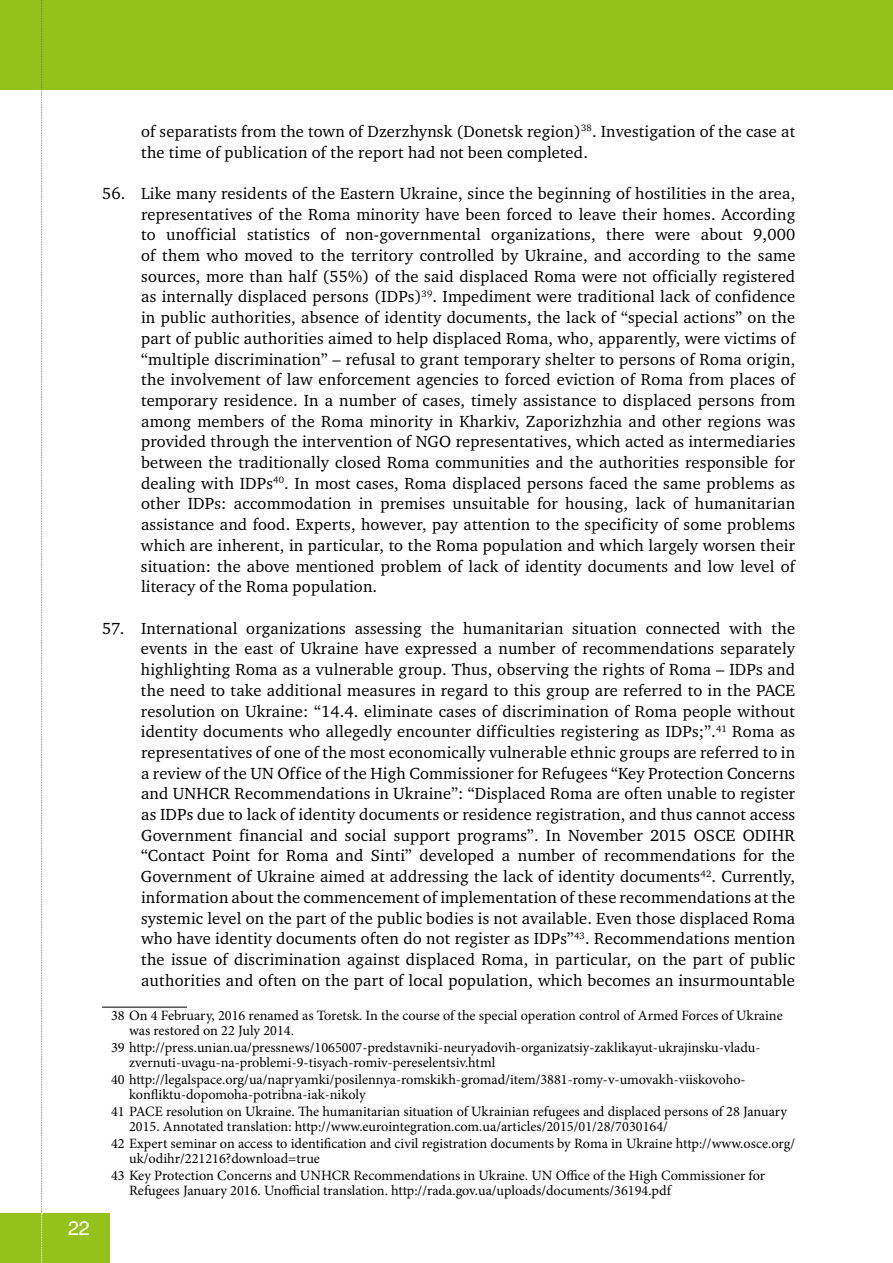
<style>
.page{position:relative;width:893px;height:1263px;background:#fff}
.page>*{position:absolute;margin:0;border:0;box-sizing:border-box;transform-origin:0 0}
.t1{font:19.5px "Helios";color:#fff}
.t2{font:16.5px/20.7px "Charter C";letter-spacing:.01em;color:#000;text-align:justify}
.t3{font:14.25px/15px "Minion Pro";color:#000}
</style>
<div class="page">
<div style="left:0;top:0;width:893px;height:90px;background:#94c11a"></div>
<hr style="left:102px;top:1007px;width:85px;height:1px;background:#000">
<div style="left:0;top:1213px;width:110px;height:50px;background:#94c11a"></div>
<svg style="left:41px;top:0;width:2px;height:1263px"></svg>
<p class="t1" style="left:68px;top:1216px;width:23px">22</p>
<p class="t2" style="left:141px;top:121px;width:656px">of separatists from the town of Dzerzhynsk (Donetsk region)<sup>38</sup>. Investigation of the case at the time of publication of the report had not been completed.</p>
<p class="t2" style="left:141px;top:183px;width:656px;text-indent:-39px">56. Like many residents of the Eastern Ukraine, since the beginning of hostilities in the area, representatives of the Roma minority have been forced to leave their homes. According to unofficial statistics of non-governmental organizations, there were about 9,000 of them who moved to the territory controlled by Ukraine, and according to the same sources, more than half (55%) of the said displaced Roma were not officially registered as internally displaced persons (IDPs)<sup>39</sup>. Impediment were traditional lack of confidence in public authorities, absence of identity documents, the lack of “special actions” on the part of public authorities aimed to help displaced Roma, who, apparently, were victims of “multiple discrimination” – refusal to grant temporary shelter to persons of Roma origin, the involvement of law enforcement agencies to forced eviction of Roma from places of temporary residence. In a number of cases, timely assistance to displaced persons from among members of the Roma minority in Kharkiv, Zaporizhzhia and other regions was provided through the intervention of NGO representatives, which acted as intermediaries between the traditionally closed Roma communities and the authorities responsible for dealing with IDPs<sup>40</sup>. In most cases, Roma displaced persons faced the same problems as other IDPs: accommodation in premises unsuitable for housing, lack of humanitarian assistance and food. Experts, however, pay attention to the specificity of some problems which are inherent, in particular, to the Roma population and which largely worsen their situation: the above mentioned problem of lack of identity documents and low level of literacy of the Roma population.</p>
<p class="t2" style="left:141px;top:618px;width:656px;text-indent:-39px">57. International organizations assessing the humanitarian situation connected with the events in the east of Ukraine have expressed a number of recommendations separately highlighting Roma as a vulnerable group. Thus, observing the rights of Roma – IDPs and the need to take additional measures in regard to this group are referred to in the PACE resolution on Ukraine: “14.4. eliminate cases of discrimination of Roma people without identity documents who allegedly encounter difficulties registering as IDPs;”.<sup>41</sup> Roma as representatives of one of the most economically vulnerable ethnic groups are referred to in a review of the UN Office of the High Commissioner for Refugees “Key Protection Concerns and UNHCR Recommendations in Ukraine”: “Displaced Roma are often unable to register as IDPs due to lack of identity documents or residence registration, and thus cannot access Government financial and social support programs”. In November 2015 OSCE ODIHR “Contact Point for Roma and Sinti” developed a number of recommendations for the Government of Ukraine aimed at addressing the lack of identity documents<sup>42</sup>. Currently, information about the commencement of implementation of these recommendations at the systemic level on the part of the public bodies is not available. Even those displaced Roma who have identity documents often do not register as IDPs”<sup>43</sup>. Recommendations mention the issue of discrimination against displaced Roma, in particular, on the part of public authorities and often on the part of local population, which becomes an insurmountable</p>
<p class="t3" style="left:129px;top:1008px;width:655px;text-indent:-18px">38 On 4 February, 2016 renamed as Toretsk. In the course of the special operation control of Armed Forces of Ukraine was restored on 22 July 2014.</p>
<p class="t3" style="left:129px;top:1040px;width:633px;text-indent:-18px">39 http://press.unian.ua/pressnews/1065007-predstavniki-neuryadovih-organizatsiy-zaklikayut-ukrajinsku-vladu&shy;zvernuti-uvagu-na-problemi-9-tisyach-romiv-pereselentsiv.html</p>
<p class="t3" style="left:129px;top:1072px;width:618px;text-indent:-18px">40 http://legalspace.org/ua/napryamki/posilennya-romskikh-gromad/item/3881-romy-v-umovakh-viiskovoho&shy;konfliktu-dopomoha-potribna-iak-nikoly</p>
<p class="t3" style="left:129px;top:1104px;width:660px;text-indent:-18px">41 PACE resolution on Ukraine. The humanitarian situation of Ukrainian refugees and displaced persons of 28 January<br>2015. Annotated translation: http://www.eurointegration.com.ua/articles/2015/01/28/7030164/</p>
<p class="t3" style="left:129px;top:1136px;width:667px;text-indent:-18px">42 Expert seminar on access to identification and civil registration documents by Roma in Ukraine http://www.osce.org/ uk/odihr/221216?download=true</p>
<p class="t3" style="left:129px;top:1168px;width:637px;text-indent:-18px">43 Key Protection Concerns and UNHCR Recommendations in Ukraine. UN Office of the High Commissioner for<br>Refugees January 2016. Unofficial translation. http://rada.gov.ua/uploads/documents/36194.pdf</p>
</div>
